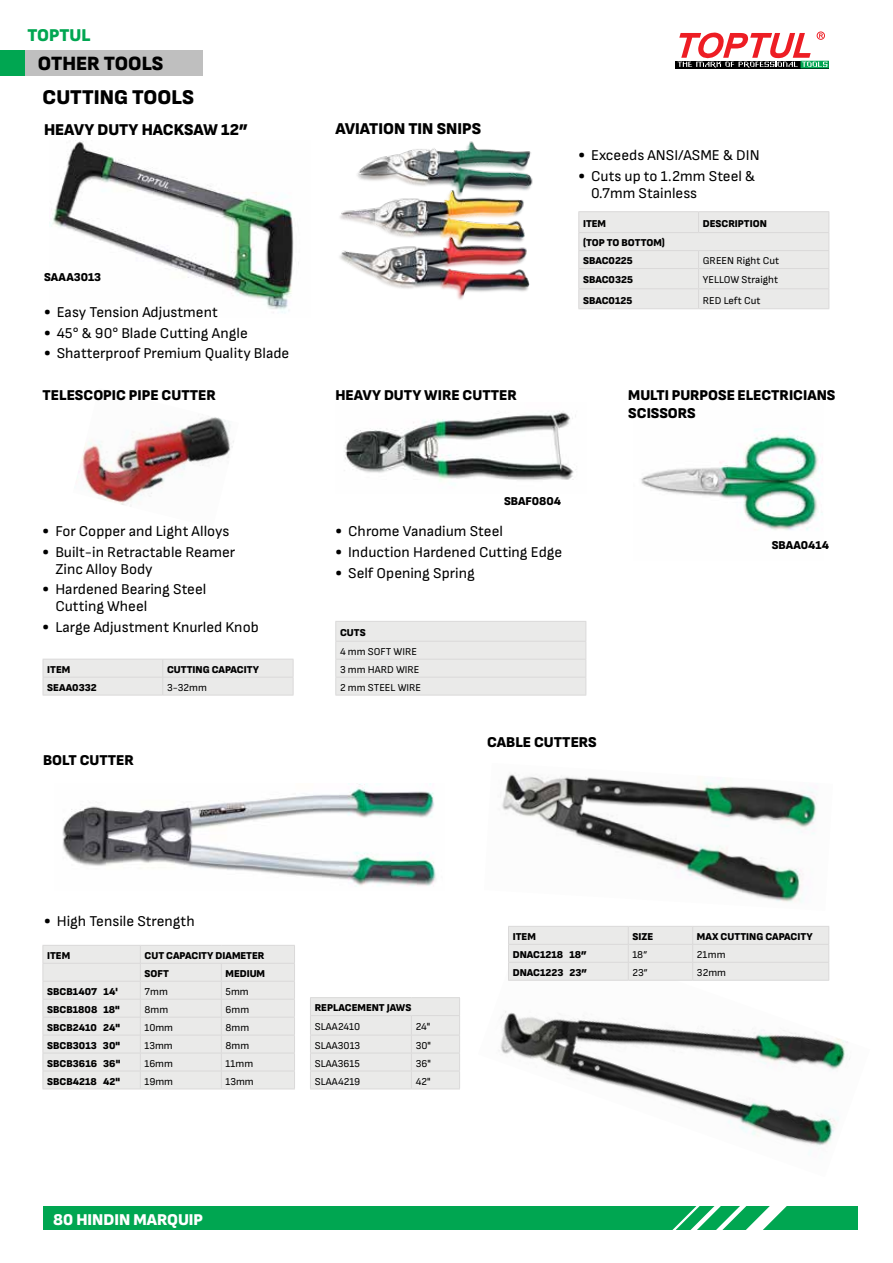
<style>
.page{position:relative;width:893px;height:1263px;background:#fff}
.page>*{position:absolute;margin:0;border:0;box-sizing:border-box;transform-origin:0 0}
.t1{font:900 21px "Sofia Sans";color:#000}
.t2{font:900 20.25px "Sofia Sans";color:#000}
.t3{font:900 18px "Sofia Sans";color:#00a651}
.t4{font:900 16.5px "Sofia Sans";color:#000}
.t5{font:900 16.5px "Sofia Sans";color:#fff}
.t6{font:15px/16.5px "Sofia Sans";color:#000}
.t7{font:900 15px/18px "Sofia Sans";color:#000}
.t8{font:900 12px "Sofia Sans";color:#000}
.t9{font:900 10.5px/18px "Sofia Sans";color:#000}
.t10{font:10.5px/18px "Sofia Sans";color:#000}
.s1{font-weight:900;font-size:18px}
</style>
<div class="page">
<div style="left:0;top:50px;width:28px;height:25px;background:#00a651"></div>
<div style="left:43px;top:1206px;width:814px;height:24px;background:#00a651"></div>
<svg style="left:672px;top:1206px;width:115px;height:24px"></svg>
<img style="left:499px;top:927px;width:351px;height:228px">
<img style="left:641px;top:428px;width:182px;height:103px">
<div style="left:26px;top:50px;width:177px;height:25px;background:#bfbfbf"></div>
<svg style="left:676px;top:61px;width:124px;height:7px"></svg>
<svg style="left:800px;top:61px;width:29px;height:7px"></svg>
<svg style="left:678px;top:31px;width:149px;height:36px"></svg>
<img style="left:62px;top:783px;width:374px;height:104px">
<hr style="left:578px;top:211px;width:120px;height:1px;background:#dad9d9">
<hr style="left:698px;top:211px;width:131px;height:1px;background:#dad9d9">
<div style="left:578px;top:212px;width:251px;height:97px;background:#eaeae9"></div>
<hr style="left:578px;top:232px;width:120px;height:1px;background:#dad9d9">
<hr style="left:698px;top:232px;width:131px;height:1px;background:#dad9d9">
<img style="left:339px;top:141px;width:194px;height:159px">
<img style="left:74px;top:417px;width:160px;height:88px">
<div style="left:43px;top:659px;width:251px;height:36px;background:#eaeae9"></div>
<hr style="left:43px;top:677px;width:120px;height:1px;background:#dad9d9">
<hr style="left:163px;top:677px;width:130px;height:1px;background:#dad9d9">
<hr style="left:43px;top:695px;width:120px;height:1px;background:#dad9d9">
<hr style="left:163px;top:695px;width:130px;height:1px;background:#dad9d9">
<div style="left:508px;top:926px;width:321px;height:54px;background:#eaeae9"></div>
<hr style="left:508px;top:944px;width:120px;height:1px;background:#dad9d9">
<hr style="left:628px;top:944px;width:65px;height:1px;background:#dad9d9">
<hr style="left:693px;top:944px;width:136px;height:1px;background:#dad9d9">
<hr style="left:508px;top:962px;width:120px;height:1px;background:#dad9d9">
<hr style="left:628px;top:962px;width:65px;height:1px;background:#dad9d9">
<hr style="left:693px;top:962px;width:136px;height:1px;background:#dad9d9">
<hr style="left:508px;top:980px;width:120px;height:1px;background:#dad9d9">
<hr style="left:628px;top:980px;width:65px;height:1px;background:#dad9d9">
<hr style="left:693px;top:980px;width:136px;height:1px;background:#dad9d9">
<svg style="left:43px;top:945px;width:252px;height:144px;background:#e8e8e7"></svg>
<img style="left:49px;top:141px;width:245px;height:172px">
<img style="left:345px;top:411px;width:231px;height:69px">
<div style="left:335px;top:621px;width:251px;height:74px;background:#eaeae9"></div>
<hr style="left:335px;top:641px;width:251px;height:1px;background:#dad9d9">
<hr style="left:335px;top:659px;width:251px;height:1px;background:#dad9d9">
<hr style="left:335px;top:677px;width:251px;height:1px;background:#dad9d9">
<hr style="left:335px;top:695px;width:251px;height:1px;background:#dad9d9">
<hr style="left:310px;top:997px;width:101px;height:1px;background:#dad9d9">
<hr style="left:411px;top:997px;width:49px;height:1px;background:#dad9d9">
<div style="left:310px;top:998px;width:150px;height:90px;background:#eaeae9"></div>
<hr style="left:310px;top:1015px;width:101px;height:1px;background:#dad9d9">
<hr style="left:411px;top:1015px;width:49px;height:1px;background:#dad9d9">
<hr style="left:310px;top:1035px;width:101px;height:1px;background:#dad9d9">
<hr style="left:411px;top:1035px;width:49px;height:1px;background:#dad9d9">
<hr style="left:310px;top:1053px;width:101px;height:1px;background:#dad9d9">
<hr style="left:411px;top:1053px;width:49px;height:1px;background:#dad9d9">
<hr style="left:310px;top:1071px;width:101px;height:1px;background:#dad9d9">
<hr style="left:411px;top:1071px;width:49px;height:1px;background:#dad9d9">
<hr style="left:310px;top:1088px;width:101px;height:1px;background:#dad9d9">
<hr style="left:411px;top:1088px;width:49px;height:1px;background:#dad9d9">
<img style="left:502px;top:774px;width:315px;height:129px">
<p class="t3" style="left:27px;top:24px;width:65px">TOPTUL</p>
<h2 class="t2" style="left:38px;top:50px;width:127px">OTHER TOOLS</h2>
<h1 class="t1" style="left:43px;top:84px;width:153px">CUTTING TOOLS</h1>
<p class="t4" style="left:44px;top:119px;width:206px">HEAVY DUTY HACKSAW 12”</p>
<p class="t8" style="left:44px;top:269px;width:59px">SAAA3013</p>
<p class="t6" style="left:44px;top:304px;width:175px"><span class="s1">•</span> Easy Tension Adjustment</p>
<p class="t6" style="left:44px;top:324px;width:205px"><span class="s1">•</span> 45° &amp; 90° Blade Cutting Angle</p>
<p class="t6" style="left:44px;top:345px;width:247px"><span class="s1">•</span> Shatterproof Premium Quality Blade</p>
<p class="t7" style="left:43px;top:386px;width:175px">TELESCOPIC PIPE CUTTER</p>
<p class="t6" style="left:43px;top:523px;width:188px"><span class="s1">•</span> For Copper and Light Alloys</p>
<p class="t6" style="left:55px;top:544px;width:181px;text-indent:-13px"><span class="s1">•</span> Built-in Retractable Reamer<br>Zinc Alloy Body</p>
<p class="t6" style="left:55px;top:581px;width:152px;text-indent:-13px"><span class="s1">•</span> Hardened Bearing Steel<br>Cutting Wheel</p>
<p class="t6" style="left:43px;top:618px;width:218px"><span class="s1">•</span> Large Adjustment Knurled Knob</p>
<p class="t9" style="left:47px;top:660px;width:25px">ITEM</p>
<p class="t9" style="left:167px;top:660px;width:94px">CUTTING CAPACITY</p>
<p class="t9" style="left:47px;top:678px;width:51px">SEAA0332</p>
<p class="t10" style="left:167px;top:678px;width:42px">3-32mm</p>
<p class="t7" style="left:43px;top:751px;width:92px">BOLT CUTTER</p>
<p class="t4" style="left:335px;top:118px;width:147px">AVIATION TIN SNIPS</p>
<p class="t6" style="left:578px;top:147px;width:183px"><span class="s1">•</span> Exceeds ANSI/ASME &amp; DIN</p>
<p class="t6" style="left:591px;top:168px;width:166px;text-indent:-13px"><span class="s1">•</span> Cuts up to 1.2mm Steel &amp;<br>0.7mm Stainless</p>
<p class="t9" style="left:583px;top:214px;width:25px">ITEM</p>
<p class="t9" style="left:703px;top:214px;width:66px">DESCRIPTION</p>
<p class="t9" style="left:583px;top:234px;width:83px">(TOP TO BOTTOM)<br>SBAC0225</p>
<p class="t10" style="left:703px;top:252px;width:78px">GREEN Right Cut</p>
<p class="t9" style="left:583px;top:271px;width:51px">SBAC0325</p>
<p class="t10" style="left:703px;top:271px;width:77px">YELLOW Straight</p>
<p class="t9" style="left:583px;top:291px;width:51px">SBAC0125</p>
<p class="t10" style="left:703px;top:291px;width:59px">RED Left Cut</p>
<p class="t7" style="left:335px;top:386px;width:183px">HEAVY DUTY WIRE CUTTER</p>
<p class="t7" style="left:628px;top:386px;width:209px">MULTI PURPOSE ELECTRICIANS<br>SCISSORS</p>
<p class="t8" style="left:504px;top:493px;width:58px">SBAF0804</p>
<p class="t6" style="left:335px;top:523px;width:169px"><span class="s1">•</span> Chrome Vanadium Steel</p>
<p class="t6" style="left:335px;top:544px;width:228px"><span class="s1">•</span> Induction Hardened Cutting Edge</p>
<p class="t6" style="left:335px;top:565px;width:141px"><span class="s1">•</span> Self Opening Spring</p>
<p class="t9" style="left:340px;top:623px;width:27px">CUTS</p>
<p class="t10" style="left:340px;top:642px;width:83px">4 mm SOFT WIRE<br>3 mm HARD WIRE<br>2 mm STEEL WIRE</p>
<p class="t7" style="left:487px;top:733px;width:111px">CABLE CUTTERS</p>
<p class="t8" style="left:772px;top:537px;width:59px">SBAA0414</p>
<p class="t6" style="left:44px;top:913px;width:152px"><span class="s1">•</span> High Tensile Strength</p>
<p class="t9" style="left:47px;top:946px;width:25px">ITEM</p>
<p class="t9" style="left:145px;top:946px;width:121px">CUT CAPACITY DIAMETER<br>SOFT</p>
<p class="t9" style="left:226px;top:964px;width:41px">MEDIUM</p>
<p class="t9" style="left:47px;top:982px;width:72px">SBCB1407 14'</p>
<p class="t10" style="left:145px;top:982px;width:25px">7mm</p>
<p class="t10" style="left:226px;top:982px;width:25px">5mm</p>
<p class="t9" style="left:47px;top:1000px;width:74px">SBCB1808 18"</p>
<p class="t10" style="left:145px;top:1000px;width:25px">8mm</p>
<p class="t10" style="left:226px;top:1000px;width:25px">6mm</p>
<p class="t9" style="left:47px;top:1018px;width:74px">SBCB2410 24"</p>
<p class="t10" style="left:145px;top:1018px;width:30px">10mm</p>
<p class="t10" style="left:226px;top:1018px;width:25px">8mm</p>
<p class="t9" style="left:47px;top:1036px;width:74px">SBCB3013 30"</p>
<p class="t10" style="left:145px;top:1036px;width:30px">13mm</p>
<p class="t10" style="left:226px;top:1036px;width:25px">8mm</p>
<p class="t9" style="left:47px;top:1054px;width:75px">SBCB3616 36"</p>
<p class="t10" style="left:145px;top:1054px;width:30px">16mm</p>
<p class="t10" style="left:226px;top:1054px;width:29px">11mm</p>
<p class="t9" style="left:47px;top:1072px;width:74px">SBCB4218 42"</p>
<p class="t10" style="left:145px;top:1072px;width:30px">19mm</p>
<p class="t10" style="left:226px;top:1072px;width:30px">13mm</p>
<p class="t9" style="left:315px;top:999px;width:98px">REPLACEMENT JAWS</p>
<p class="t10" style="left:315px;top:1017px;width:47px">SLAA2410</p>
<p class="t10" style="left:416px;top:1017px;width:16px">24"</p>
<p class="t10" style="left:315px;top:1036px;width:47px">SLAA3013</p>
<p class="t10" style="left:416px;top:1036px;width:17px">30"</p>
<p class="t10" style="left:315px;top:1054px;width:47px">SLAA3615</p>
<p class="t10" style="left:416px;top:1054px;width:17px">36"</p>
<p class="t10" style="left:315px;top:1072px;width:47px">SLAA4219</p>
<p class="t10" style="left:416px;top:1072px;width:16px">42"</p>
<p class="t5" style="left:53px;top:1209px;width:151px">80 HINDIN MARQUIP</p>
<p class="t9" style="left:513px;top:927px;width:25px">ITEM</p>
<p class="t9" style="left:632px;top:927px;width:22px">SIZE</p>
<p class="t9" style="left:697px;top:927px;width:117px">MAX CUTTING CAPACITY</p>
<p class="t9" style="left:513px;top:945px;width:76px">DNAC1218 18”</p>
<p class="t10" style="left:632px;top:945px;width:16px">18”</p>
<p class="t10" style="left:697px;top:945px;width:30px">21mm</p>
<p class="t9" style="left:513px;top:963px;width:76px">DNAC1223 23”</p>
<p class="t10" style="left:632px;top:963px;width:17px">23”</p>
<p class="t10" style="left:697px;top:963px;width:31px">32mm</p>
</div>
